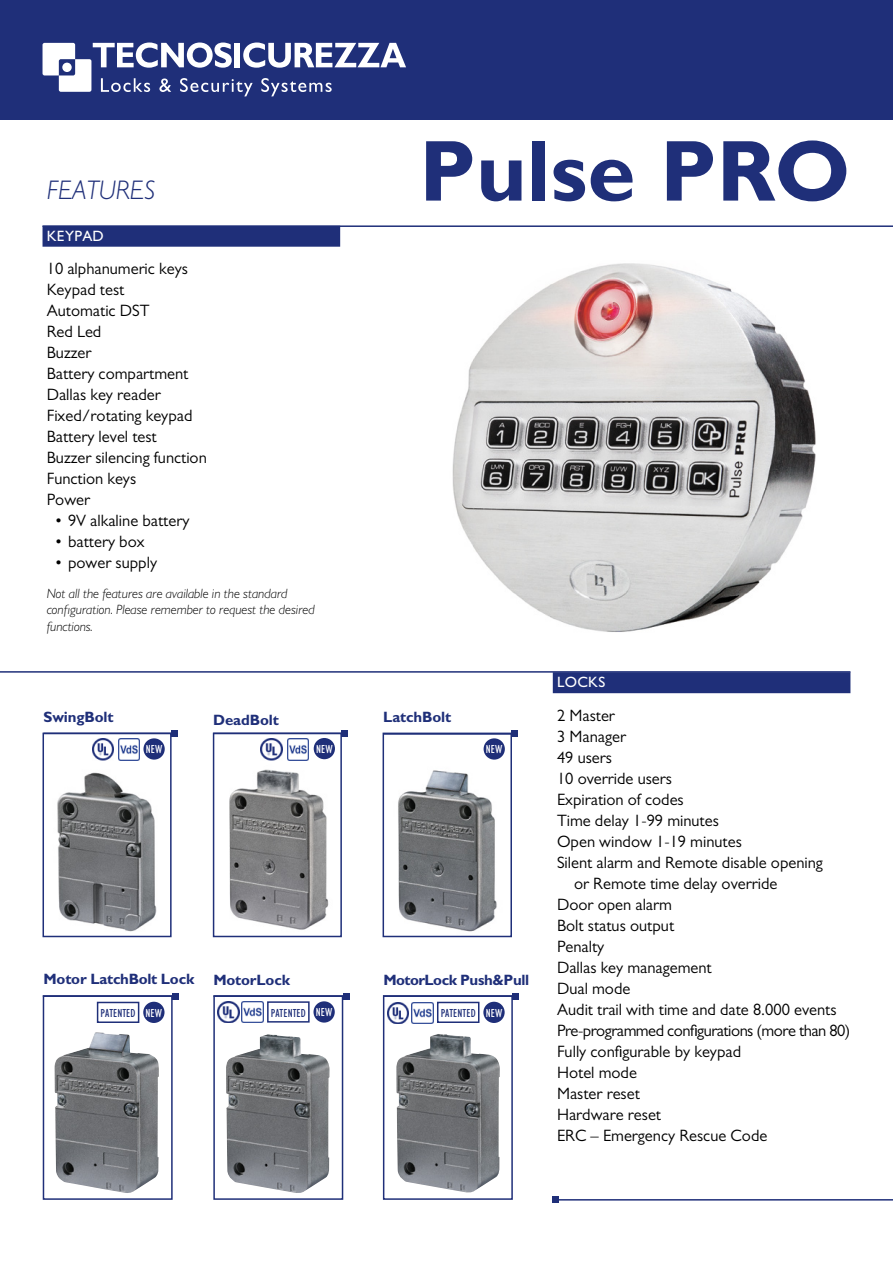
<style>
.page{position:relative;width:893px;height:1263px;background:#fff}
.page>*{position:absolute;margin:0;border:0;box-sizing:border-box;transform-origin:0 0}
.t1{font:700 87px "Gill Sans Std";color:#1f2f79}
.t2{font:italic 300 27px "Gill Sans";color:#1f2f79}
.t3{font:16.5px/21px "Gill Sans";color:#000}
.t4{font:16.5px "Gill Sans";letter-spacing:-.03em;color:#000}
.t5{font:700 15px "Gill Sans Std";letter-spacing:-.01em;color:#1f2f79}
.t6{font:700 15px "Gill Sans Std";letter-spacing:-.035em;color:#1f2f79}
.t7{font:500 15px "Gill Sans";letter-spacing:.02em;color:#fff}
.t8{font:italic 300 13.5px/16.5px "Gill Sans";color:#000}
.t9{font:condensed 12px "Gill Sans";color:#1f2f79}
.t10{font:condensed 12px "Gill Sans";color:#fff}
</style>
<div class="page">
<div style="left:0;top:0;width:893px;height:119px;background:#1f2f79"></div>
<hr style="left:43px;top:225px;width:850px;height:2px;background:#1f2f79">
<hr style="left:0;top:671px;width:850px;height:2px;background:#1f2f79">
<img style="left:452px;top:263px;width:364px;height:369px">
<svg style="left:43px;top:43px;width:363px;height:53px"></svg>
<hr style="left:556px;top:1199px;width:337px;height:1px;background:#1f2f79">
<svg style="left:553px;top:1197px;width:6px;height:6px"></svg>
<img style="left:398px;top:756px;width:99px;height:176px">
<div style="left:383px;top:733px;width:129px;height:204px;border:2px solid #1f2f79"></div>
<hr style="left:383px;top:733px;width:131px;height:2px;background:#1f2f79">
<svg style="left:511px;top:731px;width:6px;height:6px"></svg>
<img style="left:229px;top:754px;width:105px;height:176px">
<div style="left:213px;top:733px;width:129px;height:204px;border:2px solid #1f2f79"></div>
<hr style="left:213px;top:733px;width:131px;height:1px;background:#1f2f79">
<svg style="left:341px;top:730px;width:6px;height:6px"></svg>
<img style="left:57px;top:758px;width:101px;height:174px">
<div style="left:43px;top:733px;width:129px;height:204px;border:2px solid #1f2f79"></div>
<hr style="left:43px;top:733px;width:132px;height:1px;background:#1f2f79">
<svg style="left:172px;top:730px;width:6px;height:6px"></svg>
<div style="left:383px;top:995px;width:130px;height:205px;border:2px solid #1f2f79"></div>
<hr style="left:383px;top:995px;width:133px;height:2px;background:#1f2f79">
<svg style="left:513px;top:993px;width:6px;height:6px"></svg>
<div style="left:213px;top:995px;width:130px;height:205px;border:2px solid #1f2f79"></div>
<hr style="left:213px;top:995px;width:133px;height:2px;background:#1f2f79">
<svg style="left:343px;top:993px;width:6px;height:6px"></svg>
<div style="left:43px;top:995px;width:130px;height:205px;border:2px solid #1f2f79"></div>
<hr style="left:43px;top:995px;width:132px;height:2px;background:#1f2f79">
<svg style="left:172px;top:993px;width:6px;height:6px"></svg>
<div style="left:483px;top:1002px;width:22px;height:21px;background:#1f2f79;border-radius:50%"></div>
<div style="left:143px;top:1002px;width:22px;height:21px;background:#1f2f79;border-radius:50%"></div>
<div style="left:313px;top:1001px;width:22px;height:21px;background:#1f2f79;border-radius:50%"></div>
<div style="left:484px;top:738px;width:21px;height:22px;background:#1f2f79;border-radius:50%"></div>
<div style="left:143px;top:738px;width:22px;height:22px;background:#1f2f79;border-radius:50%"></div>
<div style="left:314px;top:738px;width:21px;height:21px;background:#1f2f79;border-radius:50%"></div>
<div style="left:437px;top:1002px;width:42px;height:21px;border:2px solid #1f2f79"></div>
<div style="left:97px;top:1002px;width:42px;height:21px;border:2px solid #1f2f79"></div>
<div style="left:267px;top:1001px;width:43px;height:21px;border:2px solid #1f2f79"></div>
<img style="left:396px;top:1034px;width:104px;height:159px">
<img style="left:226px;top:1034px;width:103px;height:159px">
<img style="left:54px;top:1032px;width:105px;height:161px">
<img style="left:287px;top:739px;width:22px;height:21px">
<img style="left:118px;top:739px;width:21px;height:21px">
<img style="left:92px;top:739px;width:22px;height:21px">
<img style="left:261px;top:739px;width:21px;height:21px">
<img style="left:218px;top:1001px;width:21px;height:21px">
<img style="left:387px;top:1002px;width:22px;height:22px">
<img style="left:242px;top:1001px;width:21px;height:21px">
<img style="left:412px;top:1002px;width:21px;height:22px">
<div style="left:43px;top:226px;width:297px;height:21px;background:#1f2f79"></div>
<div style="left:553px;top:672px;width:297px;height:21px;background:#1f2f79"></div>
<h2 class="t2" style="left:47px;top:174px;width:110px">FEATURES</h2>
<p class="t7" style="left:47px;top:227px;width:59px">KEYPAD</p>
<p class="t3" style="left:47px;top:258px;width:162px">10 alphanumeric keys<br>Keypad test<br>Automatic DST<br>Red Led<br>Buzzer<br>Battery compartment<br>Dallas key reader<br>Fixed/rotating keypad<br>Battery level test<br>Buzzer silencing function<br>Function keys<br>Power</p>
<p class="t3" style="left:55px;top:510px;width:136px">• 9V alkaline battery</p>
<p class="t3" style="left:55px;top:531px;width:91px">• battery box</p>
<p class="t3" style="left:55px;top:552px;width:103px">• power supply</p>
<p class="t8" style="left:47px;top:585px;width:270px">Not all the features are available in the standard configuration. Please remember to request the desired functions.</p>
<h1 class="t1" style="left:419px;top:120px;width:433px">Pulse PRO</h1>
<p class="t5" style="left:43px;top:708px;width:72px">SwingBolt</p>
<p class="t5" style="left:213px;top:711px;width:67px">DeadBolt</p>
<p class="t5" style="left:383px;top:708px;width:69px">LatchBolt</p>
<p class="t10" style="left:146px;top:743px;width:18px">NEW</p>
<p class="t10" style="left:316px;top:742px;width:18px">NEW</p>
<p class="t10" style="left:486px;top:743px;width:18px">NEW</p>
<p class="t5" style="left:43px;top:970px;width:152px">Motor LatchBolt Lock</p>
<p class="t5" style="left:213px;top:971px;width:78px">MotorLock</p>
<p class="t6" style="left:383px;top:971px;width:148px">MotorLock Push&amp;Pull</p>
<p class="t10" style="left:146px;top:1006px;width:18px">NEW</p>
<p class="t10" style="left:316px;top:1006px;width:18px">NEW</p>
<p class="t10" style="left:486px;top:1006px;width:18px">NEW</p>
<p class="t9" style="left:101px;top:1007px;width:37px">PATENTED</p>
<p class="t9" style="left:271px;top:1006px;width:37px">PATENTED</p>
<p class="t9" style="left:441px;top:1007px;width:37px">PATENTED</p>
<p class="t7" style="left:557px;top:673px;width:50px">LOCKS</p>
<p class="t3" style="left:557px;top:705px;width:59px">2 Master</p>
<p class="t3" style="left:557px;top:726px;width:70px">3 Manager</p>
<p class="t3" style="left:557px;top:747px;width:57px">49 users</p>
<p class="t3" style="left:557px;top:768px;width:117px">10 override users</p>
<p class="t3" style="left:557px;top:789px;width:128px">Expiration of codes</p>
<p class="t3" style="left:557px;top:810px;width:163px">Time delay 1-99 minutes</p>
<p class="t3" style="left:557px;top:831px;width:186px">Open window 1-19 minutes</p>
<p class="t3" style="left:557px;top:852px;width:267px">Silent alarm and Remote disable opening</p>
<p class="t3" style="left:574px;top:873px;width:205px">or Remote time delay override</p>
<p class="t3" style="left:557px;top:894px;width:116px">Door open alarm</p>
<p class="t3" style="left:557px;top:915px;width:119px">Bolt status output</p>
<p class="t3" style="left:557px;top:936px;width:49px">Penalty</p>
<p class="t3" style="left:557px;top:957px;width:156px">Dallas key management</p>
<p class="t3" style="left:557px;top:978px;width:75px">Dual mode</p>
<p class="t3" style="left:557px;top:999px;width:281px">Audit trail with time and date 8.000 events</p>
<p class="t4" style="left:557px;top:1021px;width:295px">Pre-programmed configurations (more than 80)</p>
<p class="t3" style="left:557px;top:1041px;width:186px">Fully configurable by keypad</p>
<p class="t3" style="left:557px;top:1062px;width:81px">Hotel mode</p>
<p class="t3" style="left:557px;top:1083px;width:84px">Master reset</p>
<p class="t3" style="left:557px;top:1104px;width:106px">Hardware reset</p>
<p class="t3" style="left:557px;top:1125px;width:212px">ERC – Emergency Rescue Code</p>
</div>
